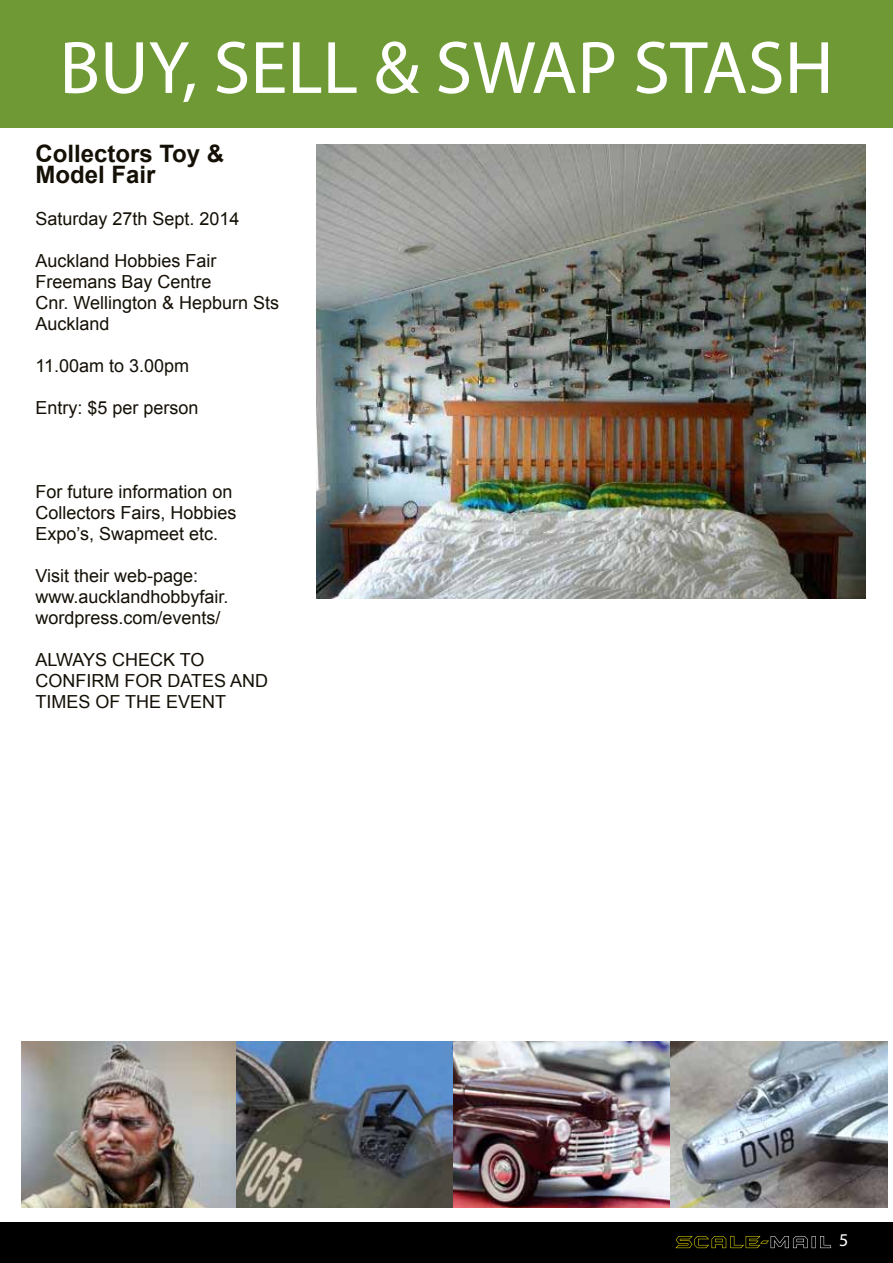
<style>
.page{position:relative;width:893px;height:1263px;background:#fff}
.page>*{position:absolute;margin:0;border:0;box-sizing:border-box;transform-origin:0 0}
.t1{font:75px "Myriad Pro";color:#fff}
.t2{font:700 24px/21px "Arial";color:#141006}
.t3{font:18px/21px "Arial";color:#141006}
.t4{font:18px "Myriad Pro";color:#fff}
</style>
<div class="page">
<div style="left:0;top:0;width:893px;height:128px;background:#6e9934"></div>
<div style="left:0;top:1222px;width:893px;height:41px;background:#000"></div>
<svg style="left:675px;top:1236px;width:157px;height:12px"></svg>
<img style="left:21px;top:1042px;width:866px;height:166px">
<img style="left:316px;top:145px;width:550px;height:454px">
<h1 class="t1" style="left:59px;top:21px;width:776px">BUY, SELL &amp; SWAP STASH</h1>
<h2 class="t2" style="left:35px;top:144px;width:190px">Collectors Toy &amp;<br>Model Fair</h2>
<p class="t3" style="left:35px;top:208px;width:206px">Saturday 27th Sept. 2014</p>
<p class="t3" style="left:35px;top:250px;width:245px">Auckland Hobbies Fair<br>Freemans Bay Centre<br>Cnr. Wellington &amp; Hepburn Sts<br>Auckland</p>
<p class="t3" style="left:35px;top:355px;width:155px">11.00am to 3.00pm</p>
<p class="t3" style="left:35px;top:397px;width:165px">Entry: $5 per person</p>
<p class="t3" style="left:35px;top:481px;width:203px">For future information on<br>Collectors Fairs, Hobbies<br>Expo’s, Swapmeet etc.</p>
<p class="t3" style="left:35px;top:565px;width:195px">Visit their web-page: www.aucklandhobbyfair. wordpress.com/events/</p>
<p class="t3" style="left:35px;top:649px;width:234px">ALWAYS CHECK TO<br>CONFIRM FOR DATES AND<br>TIMES OF THE EVENT</p>
<p class="t4" style="left:839px;top:1229px;width:11px">5</p>
</div>
